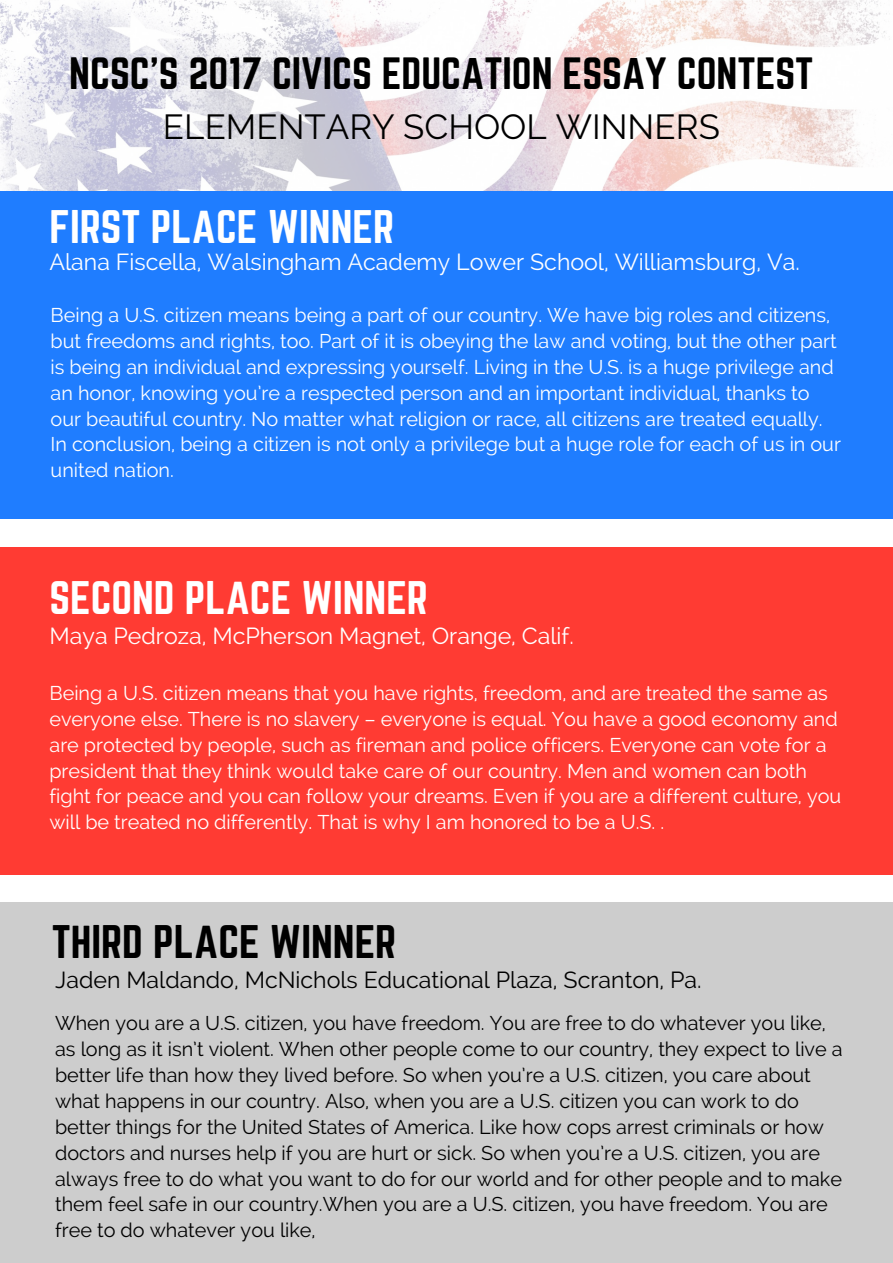
<style>
.page{position:relative;width:893px;height:1263px;background:#fff}
.page>*{position:absolute;margin:0;border:0;box-sizing:border-box;transform-origin:0 0}
.t1{font:41.25px "Norwester";color:#fff}
.t2{font:41.25px "Norwester";color:#000}
.t3{font:39.6px "Norwester";color:#000}
.t4{font:34.65px "Raleway";color:#000}
.t5{font:23.1px "Raleway";color:#fff}
.t6{font:23.1px "Raleway";color:#000}
.t7{font:19.8px/25.8px "Raleway";color:#fff}
.t8{font:19.8px/25.8px "Raleway";color:#000}
</style>
<div class="page">
<img style="left:0;top:0;width:887px;height:191px">
<div style="left:0;top:191px;width:892px;height:327px;background:#1f7dff"></div>
<div style="left:0;top:547px;width:892px;height:328px;background:#ff3b33"></div>
<div style="left:0;top:901px;width:892px;height:361px;background:#cdcdcd"></div>
<h2 class="t3" style="left:69px;top:54px;width:745px">NCSC'S 2017 CIVICS EDUCATION ESSAY CONTEST</h2>
<h3 class="t4" style="left:163px;top:106px;width:558px">ELEMENTARY SCHOOL WINNERS</h3>
<h1 class="t1" style="left:49px;top:207px;width:346px">FIRST PLACE WINNER</h1>
<p class="t5" style="left:49px;top:248px;width:751px">Alana Fiscella, Walsingham Academy Lower School, Williamsburg, Va.</p>
<p class="t7" style="left:51px;top:302px;width:792px">Being a U.S. citizen means being a part of our country. We have big roles and citizens, but freedoms and rights, too. Part of it is obeying the law and voting, but the other part is being an individual and expressing yourself. Living in the U.S. is a huge privilege and an honor, knowing you’re a respected person and an important individual, thanks to our beautiful country. No matter what religion or race, all citizens are treated equally.<br>In conclusion, being a citizen is not only a privilege but a huge role for each of us in our united nation.</p>
<h1 class="t1" style="left:49px;top:578px;width:380px">SECOND PLACE WINNER</h1>
<p class="t5" style="left:49px;top:622px;width:526px">Maya Pedroza, McPherson Magnet, Orange, Calif.</p>
<p class="t7" style="left:49px;top:680px;width:793px">Being a U.S. citizen means that you have rights, freedom, and are treated the same as everyone else. There is no slavery – everyone is equal. You have a good economy and are protected by people, such as fireman and police officers. Everyone can vote for a president that they think would take care of our country. Men and women can both fight for peace and you can follow your dreams. Even if you are a different culture, you will be treated no differently. That is why I am honored to be a U.S. .</p>
<h1 class="t2" style="left:52px;top:922px;width:346px">THIRD PLACE WINNER</h1>
<p class="t6" style="left:55px;top:966px;width:648px">Jaden Maldando, McNichols Educational Plaza, Scranton, Pa.</p>
<p class="t8" style="left:55px;top:1010px;width:789px">When you are a U.S. citizen, you have freedom. You are free to do whatever you like, as long as it isn’t violent. When other people come to our country, they expect to live a better life than how they lived before. So when you’re a U.S. citizen, you care about what happens in our country. Also, when you are a U.S. citizen you can work to do better things for the United States of America. Like how cops arrest criminals or how doctors and nurses help if you are hurt or sick. So when you’re a U.S. citizen, you are always free to do what you want to do for our world and for other people and to make them feel safe in our country.When you are a U.S. citizen, you have freedom. You are free to do whatever you like,</p>
</div>
